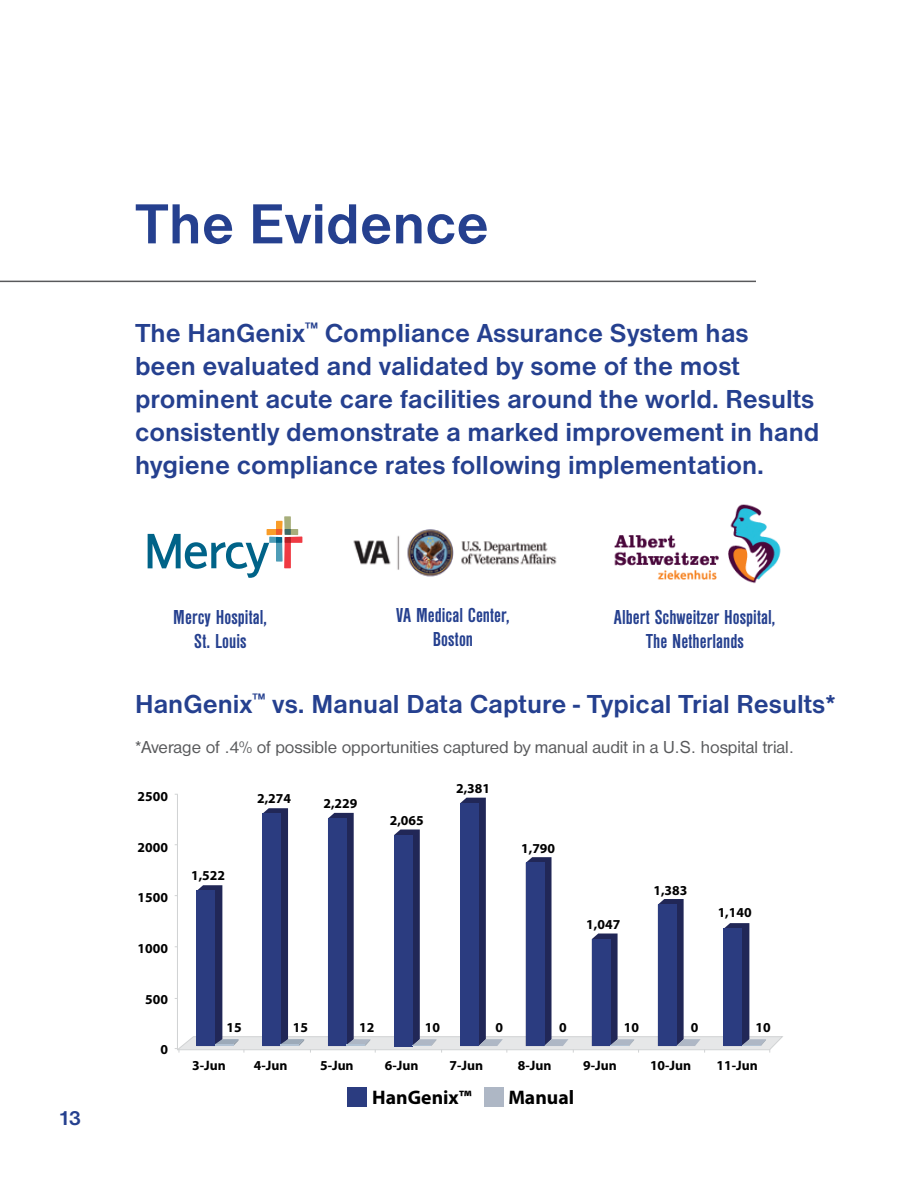
<style>
.page{position:relative;width:918px;height:1188px;background:#fff}
.page>*{position:absolute;margin:0;border:0;box-sizing:border-box;transform-origin:0 0}
.t1{font:700 58.5px "Nimbus San D";color:#25408f}
.t2{font:700 27px/33px "Nimbus San D";color:#25408f}
.t3{font:700 condensed 21px/24px "Nimbus San D";color:#25408f;text-align:center}
.t4{font:700 21px "Nimbus San D";color:#25408f}
.t5{font:700 19.65px "Myriad Pro";color:#000}
.t6{font:18px "Nimbus San D";color:#58595b}
.t7{font:700 13.65px "Myriad Pro";color:#000}
</style>
<div class="page">
<hr style="left:0;top:281px;width:756px;height:1px;background:#58595b">
<svg style="left:148px;top:516px;width:154px;height:62px"></svg>
<img style="left:614px;top:504px;width:167px;height:80px">
<svg style="left:176px;top:793px;width:607px;height:258px"></svg>
<svg style="left:262px;top:808px;width:42px;height:238px"></svg>
<svg style="left:724px;top:923px;width:46px;height:130px"></svg>
<svg style="left:658px;top:899px;width:47px;height:154px"></svg>
<svg style="left:592px;top:934px;width:47px;height:119px"></svg>
<svg style="left:526px;top:857px;width:48px;height:196px"></svg>
<svg style="left:460px;top:798px;width:47px;height:255px"></svg>
<svg style="left:394px;top:829px;width:48px;height:224px"></svg>
<svg style="left:328px;top:813px;width:48px;height:240px"></svg>
<svg style="left:197px;top:885px;width:48px;height:168px"></svg>
<svg style="left:175px;top:1048px;width:5px;height:5px"></svg>
<div style="left:348px;top:1088px;width:19px;height:19px;background:#2b3c80"></div>
<div style="left:484px;top:1088px;width:19px;height:19px;background:#aeb7c5"></div>
<hr style="left:917px;top:45px;width:1px;height:194px;background:#25408f">
<img style="left:353px;top:529px;width:204px;height:48px">
<p class="t4" style="left:60px;top:1106px;width:23px">13</p>
<h1 class="t1" style="left:135px;top:191px;width:355px">The Evidence</h1>
<p class="t2" style="left:135px;top:316px;width:686px">The HanGenix<sup>™</sup> Compliance Assurance System has<br>been evaluated and validated by some of the most prominent acute care facilities around the world. Results consistently demonstrate a marked improvement in hand hygiene compliance rates following implementation.</p>
<p class="t3" style="left:396px;top:603px;width:115px">VA Medical Center,<br>Boston</p>
<p class="t3" style="left:173px;top:604px;width:96px">Mercy Hospital,<br>St. Louis</p>
<p class="t3" style="left:614px;top:604px;width:163px">Albert Schweitzer Hospital,<br>The Netherlands</p>
<p class="t2" style="left:135px;top:687px;width:703px">HanGenix<sup>™</sup> vs. Manual Data Capture - Typical Trial Results*</p>
<p class="t6" style="left:135px;top:737px;width:661px">*Average of .4% of possible opportunities captured by manual audit in a U.S. hospital trial.</p>
<p class="t7" style="left:138px;top:789px;width:32px">2500</p>
<p class="t7" style="left:138px;top:840px;width:32px">2000</p>
<p class="t7" style="left:138px;top:890px;width:32px">1500</p>
<p class="t7" style="left:138px;top:941px;width:32px">1000</p>
<p class="t7" style="left:145px;top:991px;width:24px">500</p>
<p class="t7" style="left:160px;top:1042px;width:9px">0</p>
<p class="t7" style="left:191px;top:868px;width:35px">1,522</p>
<p class="t7" style="left:257px;top:791px;width:35px">2,274</p>
<p class="t7" style="left:323px;top:795px;width:35px">2,229</p>
<p class="t7" style="left:390px;top:813px;width:35px">2,065</p>
<p class="t7" style="left:456px;top:780px;width:35px">2,381</p>
<p class="t7" style="left:521px;top:841px;width:35px">1,790</p>
<p class="t7" style="left:586px;top:917px;width:35px">1,047</p>
<p class="t7" style="left:653px;top:883px;width:35px">1,383</p>
<p class="t7" style="left:718px;top:905px;width:35px">1,140</p>
<p class="t7" style="left:227px;top:1020px;width:17px">15</p>
<p class="t7" style="left:293px;top:1020px;width:17px">15</p>
<p class="t7" style="left:359px;top:1020px;width:17px">12</p>
<p class="t7" style="left:425px;top:1020px;width:17px">10</p>
<p class="t7" style="left:496px;top:1020px;width:9px">0</p>
<p class="t7" style="left:559px;top:1020px;width:9px">0</p>
<p class="t7" style="left:624px;top:1020px;width:17px">10</p>
<p class="t7" style="left:691px;top:1020px;width:9px">0</p>
<p class="t7" style="left:756px;top:1020px;width:17px">10</p>
<p class="t7" style="left:192px;top:1057px;width:35px">3-Jun</p>
<p class="t7" style="left:254px;top:1057px;width:35px">4-Jun</p>
<p class="t7" style="left:320px;top:1057px;width:35px">5-Jun</p>
<p class="t7" style="left:385px;top:1057px;width:35px">6-Jun</p>
<p class="t7" style="left:450px;top:1057px;width:35px">7-Jun</p>
<p class="t7" style="left:518px;top:1057px;width:35px">8-Jun</p>
<p class="t7" style="left:583px;top:1057px;width:35px">9-Jun</p>
<p class="t7" style="left:650px;top:1057px;width:43px">10-Jun</p>
<p class="t7" style="left:717px;top:1057px;width:43px">11-Jun</p>
<p class="t5" style="left:372px;top:1086px;width:101px">HanGenix™</p>
<p class="t5" style="left:508px;top:1086px;width:67px">Manual</p>
</div>
